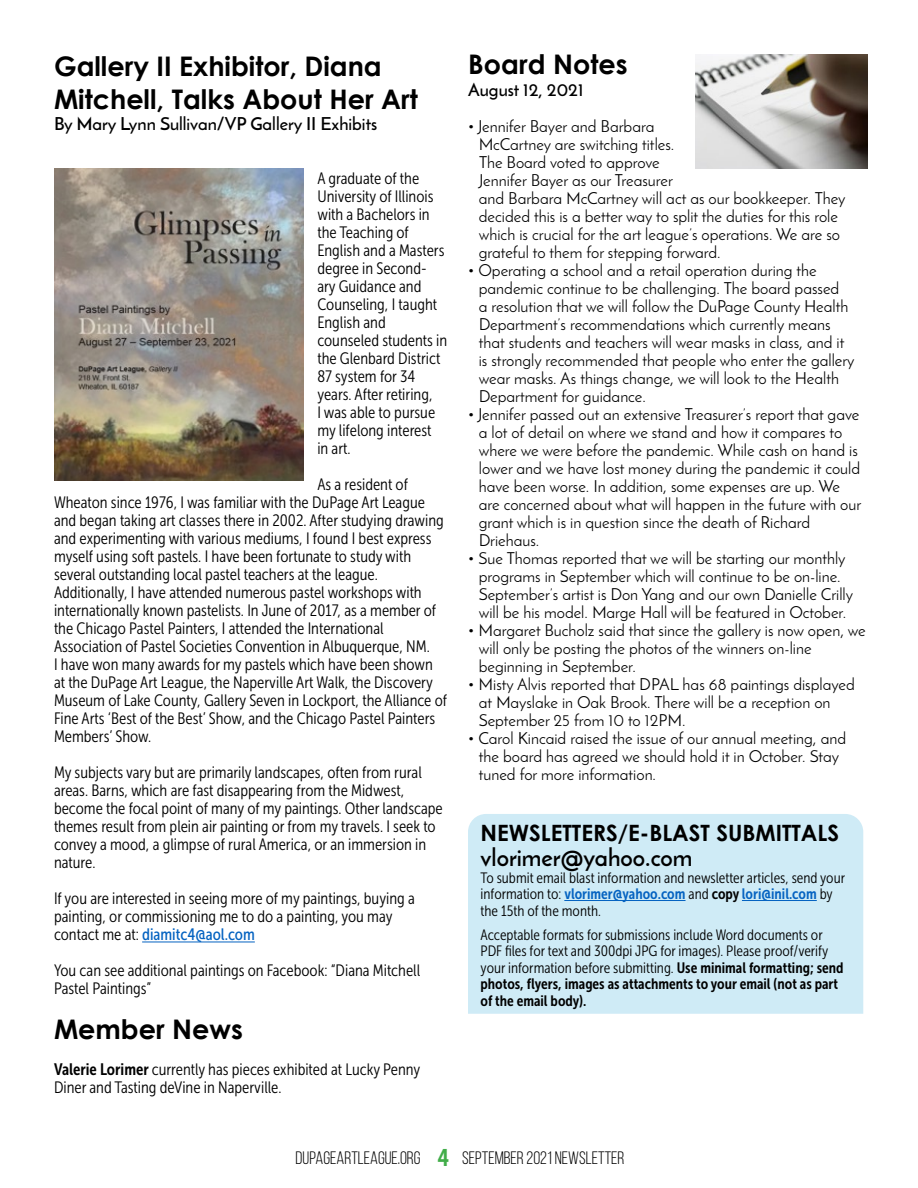
<style>
.page{position:relative;width:918px;height:1188px;background:#fff}
.page>*{position:absolute;margin:0;border:0;box-sizing:border-box;transform-origin:0 0}
.t1{font:700 27px/32.4px "Century Gothic";color:#000}
.t2{font:700 24px "Josefin Sans";color:#000}
.t3{font:700 22.5px "Century Gothic";color:#000}
.t4{font:600 18px "Josefin Sans";color:#000}
.t5{font:18px "Bebas Neue";color:#000}
.t6{font:16.5px/18px "Josefin Sans";color:#000}
.t7{font:16.5px/18px "Museo Sans Cond 300";color:#000}
.t8{font:16.5px "Museo Sans Cond 500";color:#0563c1}
.t9{font:15px/24px "Museo Sans Cond 300";color:#000}
.t10{font:15px/16.5px "Museo Sans Cond 700";color:#000}
.t11{font:15px "Museo Sans Cond 700";color:#0563c1}
.s1{font-family:"Museo Sans Cond 300";color:#000}
.s2{font-family:"Museo Sans Cond 700"}
.s3{color:#000}
.s4{font-family:"Museo Sans Cond 700";font-size:24px;color:#41ad49}
</style>
<div class="page">
<img style="left:695px;top:54px;width:173px;height:115px">
<div style="left:468px;top:814px;width:395px;height:200px;background:#cfebf6"></div>
<hr style="left:564px;top:900px;width:122px;height:1px;background:#0563c1">
<hr style="left:742px;top:900px;width:75px;height:1px;background:#0563c1">
<hr style="left:142px;top:942px;width:113px;height:1px;background:#0563c1">
<img style="left:54px;top:169px;width:250px;height:312px">
<h1 class="t1" style="left:54px;top:50px;width:365px">Gallery II Exhibitor, Diana<br>Mitchell, Talks About Her Art</h1>
<p class="t4" style="left:54px;top:113px;width:325px">By Mary Lynn Sullivan/VP Gallery II Exhibits</p>
<p class="t7" style="left:317px;top:170px;width:131px">A graduate of the<br>University of Illinois with a Bachelors in the Teaching of<br>English and a Masters degree in Second&shy;ary Guidance and<br>Counseling, I taught<br>English and counseled students in the Glenbard District<br>87 system for 34 years. After retiring,<br>I was able to pursue my lifelong interest<br>in art.</p>
<p class="t7" style="left:54px;top:476px;width:395px;text-indent:263px">As a resident of Wheaton since 1976, I was familiar with the DuPage Art League and began taking art classes there in 2002. After studying drawing and experimenting with various mediums, I found I best express myself using soft pastels. I have been fortunate to study with several outstanding local pastel teachers at the league.<br>Additionally, I have attended numerous pastel workshops with internationally known pastelists. In June of 2017, as a member of the Chicago Pastel Painters, I attended the International Association of Pastel Societies Convention in Albuquerque, NM.<br>I have won many awards for my pastels which have been shown at the DuPage Art League, the Naperville Art Walk, the Discovery Museum of Lake County, Gallery Seven in Lockport, the Alliance of Fine Arts ‘Best of the Best’ Show, and the Chicago Pastel Painters Members’ Show.</p>
<p class="t7" style="left:54px;top:764px;width:390px">My subjects vary but are primarily landscapes, often from rural areas. Barns, which are fast disappearing from the Midwest, become the focal point of many of my paintings. Other landscape themes result from plein air painting or from my travels. I seek to convey a mood, a glimpse of rural America, or an immersion in nature.</p>
<p class="t7" style="left:54px;top:890px;width:362px">If you are interested in seeing more of my paintings, buying a painting, or commissioning me to do a painting, you may</p>
<p class="t8" style="left:54px;top:926px;width:202px"><span class="s1">contact me at:</span> diamitc4@aol.com</p>
<p class="t7" style="left:54px;top:962px;width:368px">You can see additional paintings on Facebook: “Diana Mitchell<br>Pastel Paintings”</p>
<h1 class="t1" style="left:54px;top:1012px;width:191px">Member News</h1>
<p class="t7" style="left:54px;top:1060px;width:368px"><span class="s2">Valerie Lorimer</span> currently has pieces exhibited at Lucky Penny<br>Diner and Tasting deVine in Naperville.</p>
<h1 class="t1" style="left:468px;top:48px;width:161px">Board Notes</h1>
<p class="t4" style="left:468px;top:78px;width:117px">August 12, 2021</p>
<p class="t6" style="left:479px;top:117px;width:368px;text-indent:-10px">• Jennifer Bayer and Barbara<br>McCartney are switching titles.<br>The Board voted to approve<br>Jennifer Bayer as our Treasurer<br>and Barbara McCartney will act as our bookkeeper. They decided this is a better way to split the duties for this role which is crucial for the art league’s operations. We are so grateful to them for stepping forward.</p>
<p class="t6" style="left:479px;top:261px;width:377px;text-indent:-10px">• Operating a school and a retail operation during the pandemic continue to be challenging. The board passed<br>a resolution that we will follow the DuPage County Health Department’s recommendations which currently means that students and teachers will wear masks in class, and it is strongly recommended that people who enter the gallery wear masks. As things change, we will look to the Health Department for guidance.</p>
<p class="t6" style="left:479px;top:405px;width:384px;text-indent:-10px">• Jennifer passed out an extensive Treasurer’s report that gave a lot of detail on where we stand and how it compares to where we were before the pandemic. While cash on hand is lower and we have lost money during the pandemic it could have been worse. In addition, some expenses are up. We are concerned about what will happen in the future with our grant which is in question since the death of Richard Driehaus.</p>
<p class="t6" style="left:479px;top:549px;width:376px;text-indent:-10px">• Sue Thomas reported that we will be starting our monthly programs in September which will continue to be on-line.<br>September’s artist is Don Yang and our own Danielle Crilly will be his model. Marge Hall will be featured in October.</p>
<p class="t6" style="left:479px;top:621px;width:389px;text-indent:-10px">• Margaret Bucholz said that since the gallery is now open, we will only be posting the photos of the winners on-line beginning in September.</p>
<p class="t6" style="left:479px;top:675px;width:378px;text-indent:-10px">• Misty Alvis reported that DPAL has 68 paintings displayed at Mayslake in Oak Brook. There will be a reception on<br>September 25 from 10 to 12PM.</p>
<p class="t6" style="left:479px;top:729px;width:369px;text-indent:-10px">• Carol Kincaid raised the issue of our annual meeting, and the board has agreed we should hold it in October. Stay tuned for more information.</p>
<h3 class="t3" style="left:481px;top:818px;width:360px">NEWSLETTERS/E-BLAST SUBMITTALS</h3>
<h2 class="t2" style="left:481px;top:843px;width:213px">vlorimer@yahoo.com</h2>
<p class="t9" style="left:481px;top:865px;width:366px">To submit email blast information and newsletter articles, send your</p>
<p class="t11" style="left:481px;top:885px;width:354px"><span class="s1">information to:</span> vlorimer@yahoo.com <span class="s1">and</span> <span class="s3">copy</span> lori@inil.com <span class="s1">by</span></p>
<p class="t9" style="left:481px;top:898px;width:344px">the 15th of the month.<br>Acceptable formats for submissions include Word documents or</p>
<p class="t9" style="left:481px;top:943px;width:364px;line-height:16.5px">PDF files for text and 300dpi JPG for images). Please proof/verify your information before submitting. <span class="s2">Use minimal formatting; send</span></p>
<p class="t10" style="left:481px;top:976px;width:359px">photos, flyers, images as attachments to your email (not as part of the email body).</p>
<p class="t5" style="left:296px;top:1148px;width:330px">DUPAGEARTLEAGUE.ORG <span class="s4">4</span> SEPTEMBER 2021 NEWSLETTER</p>
</div>
